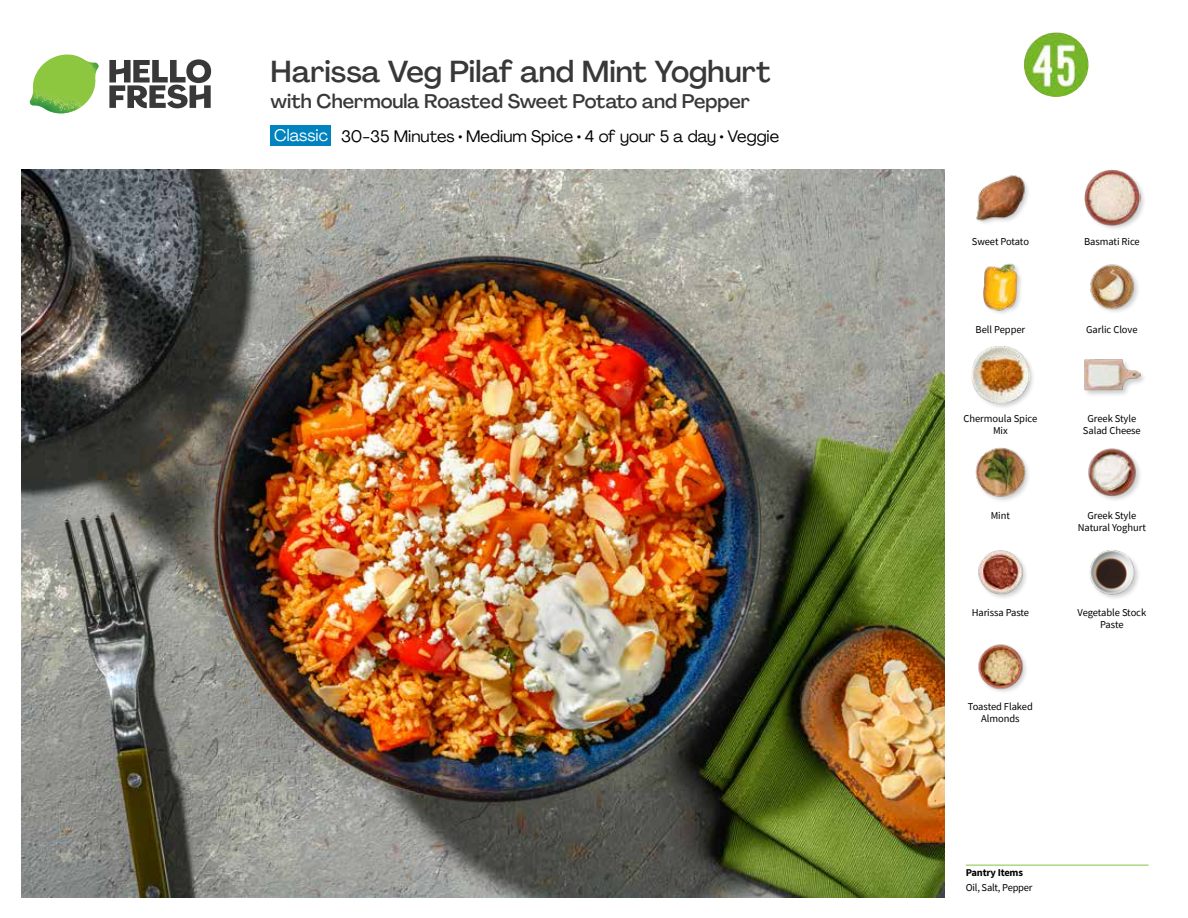
<style>
.page{position:relative;width:1188px;height:918px;background:#fff}
.page>*{position:absolute;margin:0;border:0;box-sizing:border-box;transform-origin:0 0}
.t1{font:500 30px "Agrandir";color:#383839}
.t2{font:500 19.5px "Agrandir";color:#383839}
.t3{font:16.5px "Agrandir";color:#000}
.t4{font:16.5px "Agrandir";color:#fff}
.t5{font:10.5px/12px "Source Sans Pro";letter-spacing:-.005em;color:#000;text-align:center}
.t6{font:700 10.5px "Source Sans Pro";letter-spacing:-.02em;color:#000}
</style>
<div class="page">
<svg style="left:109px;top:59px;width:102px;height:49px"></svg>
<img style="left:30px;top:55px;width:69px;height:59px">
<img style="left:21px;top:170px;width:924px;height:728px">
<hr style="left:966px;top:865px;width:183px;height:1px;background:#82c341">
<div style="left:271px;top:126px;width:60px;height:20px;background:#0083be"></div>
<img style="left:978px;top:550px;width:48px;height:48px">
<img style="left:978px;top:644px;width:48px;height:48px">
<img style="left:1089px;top:550px;width:50px;height:49px">
<div style="left:971px;top:345px;width:65px;height:65px;background:#000;opacity:.2"></div>
<img style="left:972px;top:346px;width:57px;height:57px">
<img style="left:975px;top:447px;width:54px;height:54px">
<img style="left:1088px;top:448px;width:52px;height:52px">
<div style="left:1083px;top:358px;width:64px;height:39px;background:#000;opacity:.2"></div>
<img style="left:1083px;top:358px;width:58px;height:39px">
<img style="left:976px;top:175px;width:52px;height:48px">
<img style="left:983px;top:263px;width:38px;height:51px">
<img style="left:1090px;top:264px;width:48px;height:48px">
<div style="left:1084px;top:169px;width:63px;height:63px;background:#000;opacity:.2"></div>
<img style="left:1084px;top:169px;width:57px;height:57px">
<svg style="left:1023px;top:32px;width:66px;height:65px"></svg>
<h1 class="t1" style="left:271px;top:53px;width:501px">Harissa Veg Pilaf and Mint Yoghurt</h1>
<h2 class="t2" style="left:271px;top:89px;width:481px">with Chermoula Roasted Sweet Potato and Pepper</h2>
<h3 class="t4" style="left:274px;top:125px;width:55px">Classic</h3>
<h3 class="t3" style="left:341px;top:126px;width:440px">30-35 Minutes • Medium Spice • 4 of your 5 a day • Veggie</h3>
<p class="t5" style="left:972px;top:235px;width:59px">Sweet Potato</p>
<p class="t5" style="left:1084px;top:235px;width:57px">Basmati Rice</p>
<p class="t5" style="left:976px;top:324px;width:51px">Bell Pepper</p>
<p class="t5" style="left:1086px;top:324px;width:53px">Garlic Clove</p>
<p class="t5" style="left:964px;top:413px;width:75px">Chermoula Spice<br>Mix</p>
<p class="t5" style="left:1083px;top:413px;width:59px">Greek Style<br>Salad Cheese</p>
<p class="t5" style="left:991px;top:510px;width:21px">Mint</p>
<p class="t5" style="left:1078px;top:510px;width:70px">Greek Style<br>Natural Yoghurt</p>
<p class="t5" style="left:972px;top:606px;width:59px">Harissa Paste</p>
<p class="t5" style="left:1078px;top:606px;width:70px">Vegetable Stock<br>Paste</p>
<p class="t5" style="left:968px;top:700px;width:66px">Toasted Flaked<br>Almonds</p>
<p class="t6" style="left:966px;top:866px;width:59px">Pantry Items</p>
<p class="t5" style="left:966px;top:881px;width:68px">Oil, Salt, Pepper</p>
</div>
